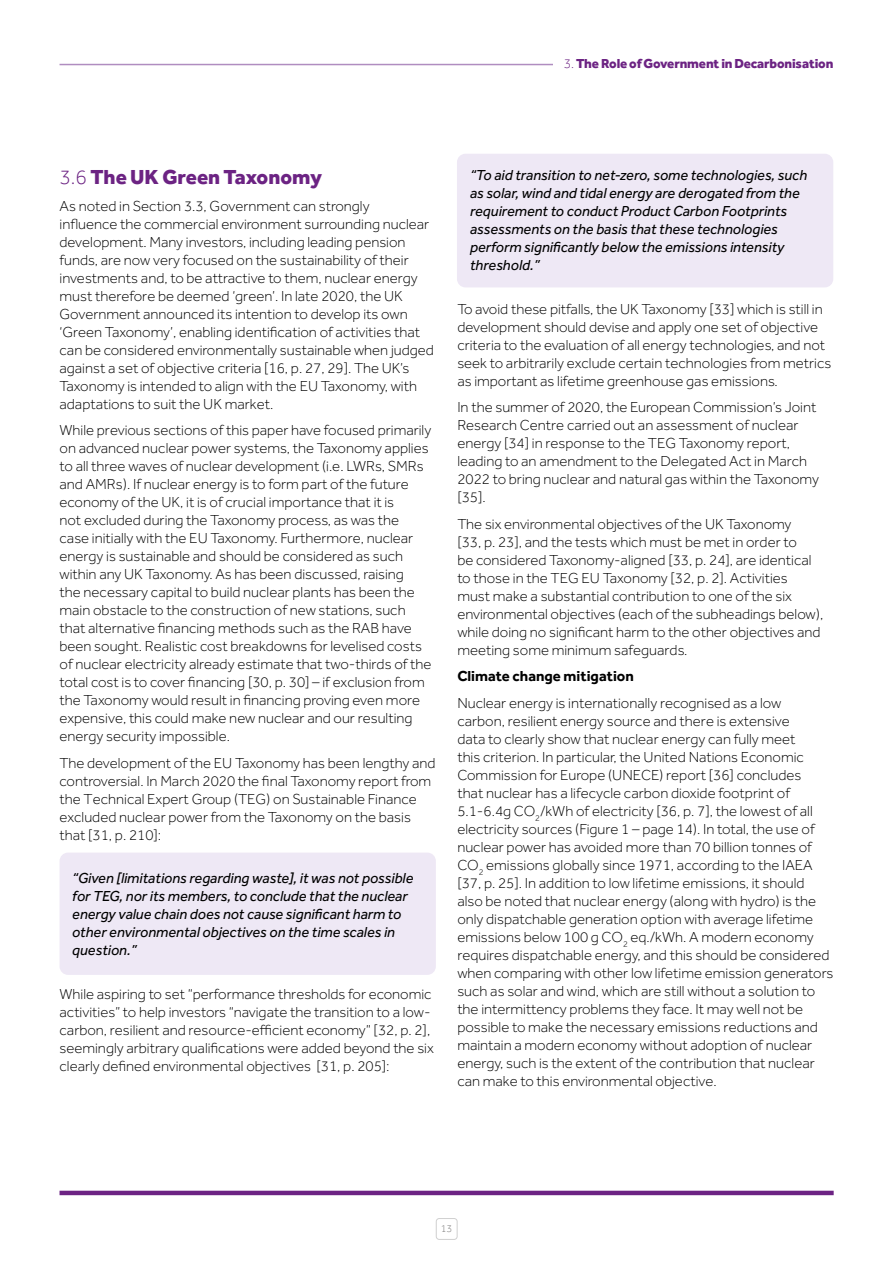
<style>
.page{position:relative;width:893px;height:1263px;background:#fff}
.page>*{position:absolute;margin:0;border:0;box-sizing:border-box;transform-origin:0 0}
.t1{font:800 21px "Effra";color:#6c2383}
.t2{font:300 15px/18px "Effra";color:#000}
.t3{font:italic 15px/18px "Effra";color:#000}
.t4{font:800 13.5px "Effra";letter-spacing:-.01em;color:#6c2383}
.t5{font:300 10.5px "Effra";color:#7c7b7b}
.s1{font-weight:300}
.s2{font-weight:700}
</style>
<div class="page">
<div style="left:60px;top:852px;width:376px;height:123px;background:#eee8f5;border-radius:9px"></div>
<div style="left:457px;top:154px;width:376px;height:133px;background:#eee8f5;border-radius:9px"></div>
<div style="left:436px;top:1218px;width:21px;height:21px;border:1px solid #d0d0d0;border-radius:3px"></div>
<hr style="left:60px;top:64px;width:773px;height:1px;background:#b08dc0">
<hr style="left:60px;top:1191px;width:774px;height:4px;background:#6c2383">
<div style="left:553px;top:53px;width:280px;height:21px;background:#fff"></div>
<p class="t4" style="left:564px;top:55px;width:271px"><span class="s1">3.</span> The Role of Government in Decarbonisation</p>
<p class="t1" style="left:60px;top:164px;width:264px"><span class="s1">3.6</span> The UK Green Taxonomy</p>
<p class="t2" style="left:60px;top:197px;width:376px">As noted in Section 3.3, Government can strongly<br>influence the commercial environment surrounding nuclear development. Many investors, including leading pension funds, are now very focused on the sustainability of their investments and, to be attractive to them, nuclear energy must therefore be deemed ‘green’. In late 2020, the UK Government announced its intention to develop its own ‘Green Taxonomy’, enabling identification of activities that can be considered environmentally sustainable when judged against a set of objective criteria [16, p. 27, 29]. The UK’s Taxonomy is intended to align with the EU Taxonomy, with adaptations to suit the UK market.</p>
<p class="t2" style="left:60px;top:421px;width:374px">While previous sections of this paper have focused primarily on advanced nuclear power systems, the Taxonomy applies to all three waves of nuclear development (i.e. LWRs, SMRs and AMRs). If nuclear energy is to form part of the future economy of the UK, it is of crucial importance that it is<br>not excluded during the Taxonomy process, as was the case initially with the EU Taxonomy. Furthermore, nuclear energy is sustainable and should be considered as such within any UK Taxonomy. As has been discussed, raising<br>the necessary capital to build nuclear plants has been the main obstacle to the construction of new stations, such that alternative financing methods such as the RAB have been sought. Realistic cost breakdowns for levelised costs of nuclear electricity already estimate that two-thirds of the total cost is to cover financing [30, p. 30] – if exclusion from the Taxonomy would result in financing proving even more expensive, this could make new nuclear and our resulting energy security impossible.</p>
<p class="t2" style="left:60px;top:754px;width:378px">The development of the EU Taxonomy has been lengthy and controversial. In March 2020 the final Taxonomy report from the Technical Expert Group (TEG) on Sustainable Finance excluded nuclear power from the Taxonomy on the basis that [31, p. 210]:</p>
<p class="t3" style="left:72px;top:869px;width:343px">“Given [limitations regarding waste], it was not possible for TEG, nor its members, to conclude that the nuclear energy value chain does not cause significant harm to other environmental objectives on the time scales in question.”</p>
<p class="t2" style="left:60px;top:985px;width:376px">While aspiring to set “performance thresholds for economic activities” to help investors “navigate the transition to a low&shy;carbon, resilient and resource-efficient economy” [32, p. 2], seemingly arbitrary qualifications were added beyond the six clearly defined environmental objectives [31, p. 205]:</p>
<p class="t3" style="left:470px;top:166px;width:339px">“To aid transition to net-zero, some technologies, such as solar, wind and tidal energy are derogated from the requirement to conduct Product Carbon Footprints assessments on the basis that these technologies perform significantly below the emissions intensity threshold.”</p>
<p class="t2" style="left:457px;top:300px;width:375px">To avoid these pitfalls, the UK Taxonomy [33] which is still in development should devise and apply one set of objective criteria to the evaluation of all energy technologies, and not seek to arbitrarily exclude certain technologies from metrics as important as lifetime greenhouse gas emissions.</p>
<p class="t2" style="left:457px;top:398px;width:363px">In the summer of 2020, the European Commission’s Joint Research Centre carried out an assessment of nuclear energy [34] in response to the TEG Taxonomy report, leading to an amendment to the Delegated Act in March 2022 to bring nuclear and natural gas within the Taxonomy [35].</p>
<p class="t2" style="left:457px;top:515px;width:367px">The six environmental objectives of the UK Taxonomy<br>[33, p. 23], and the tests which must be met in order to<br>be considered Taxonomy-aligned [33, p. 24], are identical to those in the TEG EU Taxonomy [32, p. 2]. Activities must make a substantial contribution to one of the six environmental objectives (each of the subheadings below), while doing no significant harm to the other objectives and meeting some minimum safeguards.</p>
<p class="t2" style="left:457px;top:663px;width:326px;line-height:26.5px"><span class="s2">Climate change mitigation<br></span>Nuclear energy is internationally recognised as a low</p>
<p class="t2" style="left:457px;top:712px;width:377px">carbon, resilient energy source and there is extensive<br>data to clearly show that nuclear energy can fully meet<br>this criterion. In particular, the United Nations Economic Commission for Europe (UNECE) report [36] concludes<br>that nuclear has a lifecycle carbon dioxide footprint of 5.1-6.4g CO<sub>2</sub>/kWh of electricity [36, p. 7], the lowest of all electricity sources (Figure 1 – page 14). In total, the use of nuclear power has avoided more than 70 billion tonnes of CO<sub>2</sub> emissions globally since 1971, according to the IAEA [37, p. 25]. In addition to low lifetime emissions, it should also be noted that nuclear energy (along with hydro) is the only dispatchable generation option with average lifetime emissions below 100 g CO<sub>2</sub> eq./kWh. A modern economy requires dispatchable energy, and this should be considered when comparing with other low lifetime emission generators such as solar and wind, which are still without a solution to the intermittency problems they face. It may well not be possible to make the necessary emissions reductions and maintain a modern economy without adoption of nuclear energy, such is the extent of the contribution that nuclear can make to this environmental objective.</p>
<p class="t5" style="left:441px;top:1223px;width:13px">13</p>
</div>
